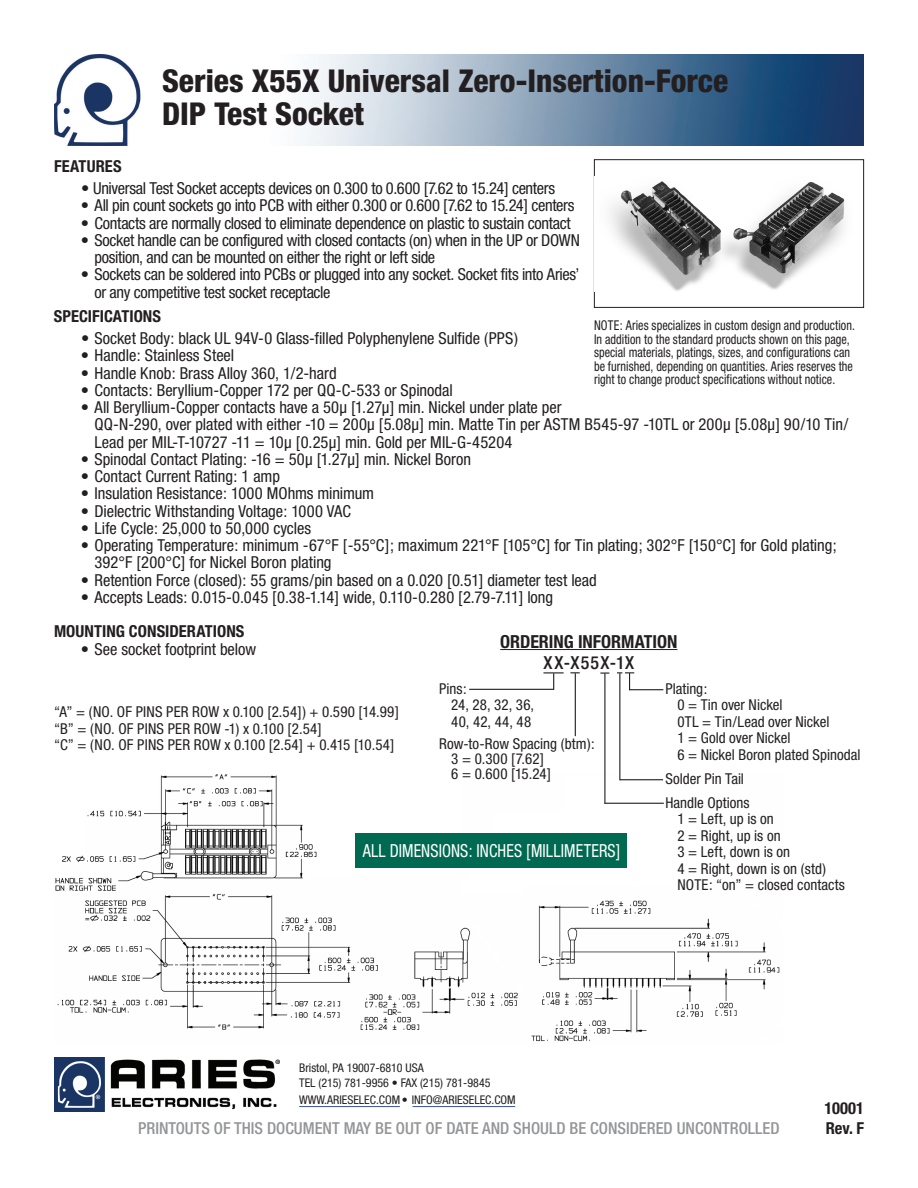
<style>
.page{position:relative;width:918px;height:1188px;background:#fff}
.page>*{position:absolute;margin:0;border:0;box-sizing:border-box;transform-origin:0 0}
.headline{font:800 condensed 31.5px "Helvetica Neue";color:#231f20}
.body{font:condensed 18px "Helvetica Neue";letter-spacing:.005em;color:#fff;scale:.9 1}
.body-2{font:700 condensed 18px "Helvetica Neue";letter-spacing:-.005em;color:#231f20}
.body-3{font:500 condensed 18px "Helvetica Neue";letter-spacing:.06em;color:#231f20}
.body-4{font:condensed 16.5px/17.2px "Helvetica Neue";letter-spacing:-.005em;color:#231f20}
.body-5{font:condensed 16.5px "Helvetica Neue";letter-spacing:-.025em;color:#231f20}
.t1{font:500 condensed 16.5px "Helvetica Neue";color:#939598}
.body-6{font:700 condensed 16.5px "Helvetica Neue";letter-spacing:.005em;color:#231f20}
.body-7{font:condensed 15px "Helvetica Neue";letter-spacing:.005em;color:#231f20}
.body-8{font:condensed 13.5px/13.5px "Helvetica Neue";letter-spacing:.005em;color:#231f20;scale:.9 1}
.t2{font:condensed 12px "Helvetica Neue";color:#231f20}
</style>
<div class="page">
<img style="left:54px;top:1057px;width:225px;height:54px">
<hr style="left:299px;top:1106px;width:101px;height:1px;background:#3a53a3">
<hr style="left:413px;top:1106px;width:102px;height:1px;background:#3a53a3">
<img style="left:54px;top:54px;width:810px;height:92px">
<div style="left:594px;top:159px;width:270px;height:149px;border:1px solid #231f20"></div>
<img style="left:595px;top:176px;width:250px;height:116px">
<img style="left:55px;top:774px;width:725px;height:268px">
<div style="left:356px;top:833px;width:271px;height:35px;background:#006951"></div>
<svg style="left:543px;top:672px;width:21px;height:18px"></svg>
<hr style="left:469px;top:689px;width:85px;height:1px;background:#231f20">
<hr style="left:500px;top:649px;width:177px;height:1px;background:#231f20">
<svg style="left:617px;top:672px;width:17px;height:18px"></svg>
<hr style="left:630px;top:689px;width:33px;height:1px;background:#231f20">
<hr style="left:604px;top:673px;width:1px;height:131px;background:#231f20">
<hr style="left:605px;top:803px;width:59px;height:1px;background:#231f20">
<hr style="left:575px;top:673px;width:1px;height:63px;background:#231f20">
<hr style="left:619px;top:673px;width:1px;height:107px;background:#231f20">
<hr style="left:620px;top:779px;width:43px;height:1px;background:#231f20">
<p class="headline" style="left:162px;top:61px;width:568px">Series X55X Universal Zero-Insertion-Force</p>
<p class="headline" style="left:162px;top:94px;width:204px">DIP Test Socket</p>
<p class="body-6" style="left:54px;top:156px;width:69px">FEATURES</p>
<p class="body-4" style="left:81px;top:179px;width:476px">• Universal Test Socket accepts devices on 0.300 to 0.600 [7.62 to 15.24] centers</p>
<p class="body-4" style="left:81px;top:197px;width:495px">• All pin count sockets go into PCB with either 0.300 or 0.600 [7.62 to 15.24] centers</p>
<p class="body-5" style="left:81px;top:213px;width:491px">• Contacts are normally closed to eliminate dependence on plastic to sustain contact</p>
<p class="body-4" style="left:94px;top:231px;width:487px;text-indent:-14px">• Socket handle can be configured with closed contacts (on) when in the UP or DOWN position, and can be mounted on either the right or left side</p>
<p class="body-4" style="left:94px;top:266px;width:487px;text-indent:-14px">• Sockets can be soldered into PCBs or plugged into any socket. Socket fits into Aries’ or any competitive test socket receptacle</p>
<p class="body-6" style="left:54px;top:306px;width:109px">SPECIFICATIONS</p>
<p class="body-4" style="left:81px;top:329px;width:439px">• Socket Body: black UL 94V-0 Glass-filled Polyphenylene Sulfide (PPS)</p>
<p class="body-4" style="left:81px;top:347px;width:155px">• Handle: Stainless Steel</p>
<p class="body-4" style="left:81px;top:364px;width:257px">• Handle Knob: Brass Alloy 360, 1/2-hard</p>
<p class="body-4" style="left:81px;top:381px;width:373px">• Contacts: Beryllium-Copper 172 per QQ-C-533 or Spinodal</p>
<p class="body-4" style="left:94px;top:398px;width:755px;text-indent:-14px">• All Beryllium-Copper contacts have a 50μ [1.27μ] min. Nickel under plate per<br>QQ-N-290, over plated with either -10 = 200μ [5.08μ] min. Matte Tin per ASTM B545-97 -10TL or 200μ [5.08μ] 90/10 Tin/<br>Lead per MIL-T-10727 -11 = 10μ [0.25μ] min. Gold per MIL-G-45204</p>
<p class="body-4" style="left:81px;top:450px;width:392px">• Spinodal Contact Plating: -16 = 50μ [1.27μ] min. Nickel Boron</p>
<p class="body-4" style="left:81px;top:467px;width:200px">• Contact Current Rating: 1 amp</p>
<p class="body-4" style="left:81px;top:485px;width:295px">• Insulation Resistance: 1000 MOhms minimum</p>
<p class="body-4" style="left:81px;top:502px;width:272px">• Dielectric Withstanding Voltage: 1000 VAC</p>
<p class="body-4" style="left:81px;top:519px;width:232px">• Life Cycle: 25,000 to 50,000 cycles</p>
<p class="body-4" style="left:94px;top:536px;width:744px;text-indent:-14px">• Operating Temperature: minimum -67°F [-55°C]; maximum 221°F [105°C] for Tin plating; 302°F [150°C] for Gold plating;<br>392°F [200°C] for Nickel Boron plating</p>
<p class="body-4" style="left:81px;top:571px;width:517px">• Retention Force (closed): 55 grams/pin based on a 0.020 [0.51] diameter test lead</p>
<p class="body-4" style="left:81px;top:588px;width:474px">• Accepts Leads: 0.015-0.045 [0.38-1.14] wide, 0.110-0.280 [2.79-7.11] long</p>
<p class="body-6" style="left:54px;top:621px;width:192px">MOUNTING CONSIDERATIONS</p>
<p class="body-4" style="left:81px;top:640px;width:177px">• See socket footprint below</p>
<p class="body-8" style="left:594px;top:319px;width:292px">NOTE: Aries specializes in custom design and production.<br>In addition to the standard products shown on this page, special materials, platings, sizes, and configurations can be furnished, depending on quantities. Aries reserves the right to change product specifications without notice.</p>
<p class="body-2" style="left:500px;top:630px;width:179px">ORDERING INFORMATION</p>
<p class="body-3" style="left:544px;top:652px;width:92px">XX-X55X-1X</p>
<p class="body-7" style="left:665px;top:680px;width:43px">Plating:</p>
<p class="body-7" style="left:677px;top:696px;width:107px">0 = Tin over Nickel</p>
<p class="body-7" style="left:677px;top:713px;width:154px">0TL = Tin/Lead over Nickel</p>
<p class="body-7" style="left:677px;top:729px;width:115px">1 = Gold over Nickel</p>
<p class="body-7" style="left:677px;top:746px;width:185px">6 = Nickel Boron plated Spinodal</p>
<p class="body-7" style="left:665px;top:770px;width:80px">Solder Pin Tail</p>
<p class="body-7" style="left:665px;top:794px;width:86px">Handle Options</p>
<p class="body-7" style="left:677px;top:810px;width:98px">1 = Left, up is on</p>
<p class="body-7" style="left:677px;top:827px;width:105px">2 = Right, up is on</p>
<p class="body-7" style="left:677px;top:843px;width:114px">3 = Left, down is on</p>
<p class="body-7" style="left:677px;top:860px;width:150px">4 = Right, down is on (std)</p>
<p class="body-7" style="left:677px;top:876px;width:169px">NOTE: “on” = closed contacts</p>
<p class="body-7" style="left:439px;top:680px;width:29px">Pins:</p>
<p class="body-7" style="left:451px;top:696px;width:84px">24, 28, 32, 36,</p>
<p class="body-7" style="left:451px;top:713px;width:82px">40, 42, 44, 48</p>
<p class="body-7" style="left:439px;top:735px;width:157px">Row-to-Row Spacing (btm):</p>
<p class="body-7" style="left:451px;top:750px;width:94px">3 = 0.300 [7.62]</p>
<p class="body-7" style="left:451px;top:765px;width:101px">6 = 0.600 [15.24]</p>
<p class="body-7" style="left:54px;top:703px;width:347px">“A” = (NO. OF PINS PER ROW x 0.100 [2.54]) + 0.590 [14.99]</p>
<p class="body-7" style="left:54px;top:720px;width:269px">“B” = (NO. OF PINS PER ROW -1) x 0.100 [2.54]</p>
<p class="body-7" style="left:54px;top:736px;width:342px">“C” = (NO. OF PINS PER ROW x 0.100 [2.54] + 0.415 [10.54]</p>
<p class="body" style="left:363px;top:840px;width:288px">ALL DIMENSIONS: INCHES [MILLIMETERS]</p>
<p class="t2" style="left:299px;top:1061px;width:126px">Bristol, PA 19007-6810 USA</p>
<p class="t2" style="left:299px;top:1076px;width:193px">TEL (215) 781-9956 • FAX (215) 781-9845</p>
<p class="t1" style="left:138px;top:1118px;width:643px">PRINTOUTS OF THIS DOCUMENT MAY BE OUT OF DATE AND SHOULD BE CONSIDERED UNCONTROLLED</p>
<p class="t2" style="left:299px;top:1093px;width:218px">WWW.ARIESELEC.COM• INFO@ARIESELEC.COM</p>
<p class="body-6" style="left:824px;top:1098px;width:41px">10001</p>
<p class="body-6" style="left:826px;top:1118px;width:40px">Rev. F</p>
</div>
